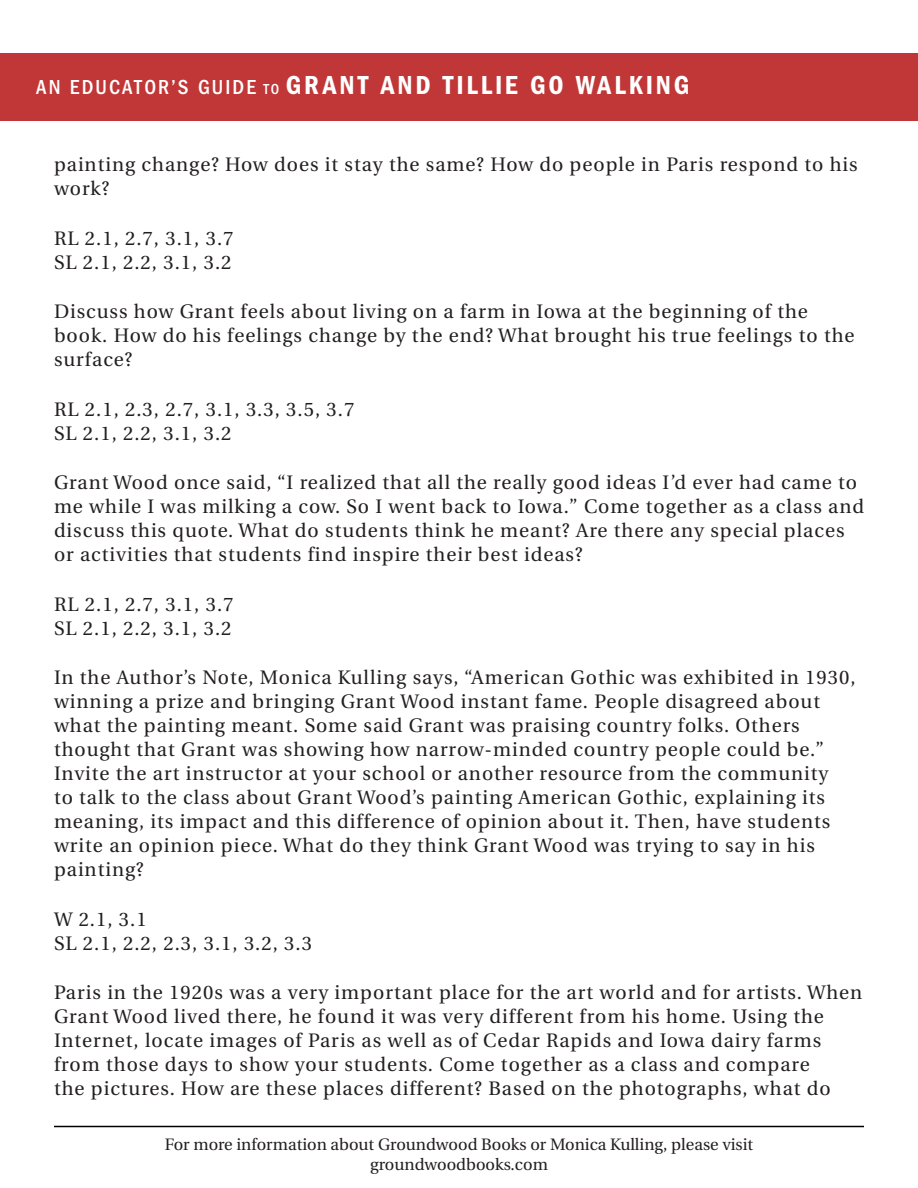
<style>
.page{position:relative;width:918px;height:1188px;background:#fff}
.page>*{position:absolute;margin:0;border:0;box-sizing:border-box;transform-origin:0 0}
.t1{font:600 condensed 27px "Franklin Gothic";letter-spacing:.105em;color:#fff}
.body_no_indent_prais{font:19.5px/24px "Utopia";letter-spacing:.05em;color:#231f20}
.t2{font:16.5px/19.8px "Utopia";color:#231f20;text-align:center}
.s1{font-weight:500;font-size:21px}
.s2{font-weight:500;font-size:15px}
</style>
<div class="page">
<div style="left:0;top:53px;width:918px;height:68px;background:#c13737"></div>
<hr style="left:54px;top:1126px;width:810px;height:1px;background:#000">
<h1 class="t1" style="left:36px;top:70px;width:655px"><span class="s1">AN EDUCATOR’S GUIDE</span> <span class="s2">TO</span> GRANT AND TILLIE GO WALKING</h1>
<p class="body_no_indent_prais" style="left:54px;top:153px;width:805px">painting change? How does it stay the same? How do people in Paris respond to his work?</p>
<p class="body_no_indent_prais" style="left:54px;top:226px;width:181px">RL 2.1, 2.7, 3.1, 3.7<br>SL 2.1, 2.2, 3.1, 3.2</p>
<p class="body_no_indent_prais" style="left:54px;top:300px;width:802px">Discuss how Grant feels about living on a farm in Iowa at the beginning of the book. How do his feelings change by the end? What brought his true feelings to the surface?</p>
<p class="body_no_indent_prais" style="left:54px;top:397px;width:302px">RL 2.1, 2.3, 2.7, 3.1, 3.3, 3.5, 3.7<br>SL 2.1, 2.2, 3.1, 3.2</p>
<p class="body_no_indent_prais" style="left:54px;top:471px;width:812px">Grant Wood once said, “I realized that all the really good ideas I’d ever had came to me while I was milking a cow. So I went back to Iowa.” Come together as a class and discuss this quote. What do students think he meant? Are there any special places or activities that students find inspire their best ideas?</p>
<p class="body_no_indent_prais" style="left:54px;top:592px;width:181px">RL 2.1, 2.7, 3.1, 3.7<br>SL 2.1, 2.2, 3.1, 3.2</p>
<p class="body_no_indent_prais" style="left:54px;top:666px;width:803px">In the Author’s Note, Monica Kulling says, “American Gothic was exhibited in 1930, winning a prize and bringing Grant Wood instant fame. People disagreed about what the painting meant. Some said Grant was praising country folks. Others thought that Grant was showing how narrow-minded country people could be.” Invite the art instructor at your school or another resource from the community<br>to talk to the class about Grant Wood’s painting American Gothic, explaining its meaning, its impact and this difference of opinion about it. Then, have students write an opinion piece. What do they think Grant Wood was trying to say in his painting?</p>
<p class="body_no_indent_prais" style="left:54px;top:907px;width:260px">W 2.1, 3.1<br>SL 2.1, 2.2, 2.3, 3.1, 3.2, 3.3</p>
<p class="body_no_indent_prais" style="left:54px;top:981px;width:810px">Paris in the 1920s was a very important place for the art world and for artists. When Grant Wood lived there, he found it was very different from his home. Using the Internet, locate images of Paris as well as of Cedar Rapids and Iowa dairy farms from those days to show your students. Come together as a class and compare<br>the pictures. How are these places different? Based on the photographs, what do</p>
<p class="t2" style="left:165px;top:1135px;width:590px">For more information about Groundwood Books or Monica Kulling, please visit groundwoodbooks.com</p>
</div>
